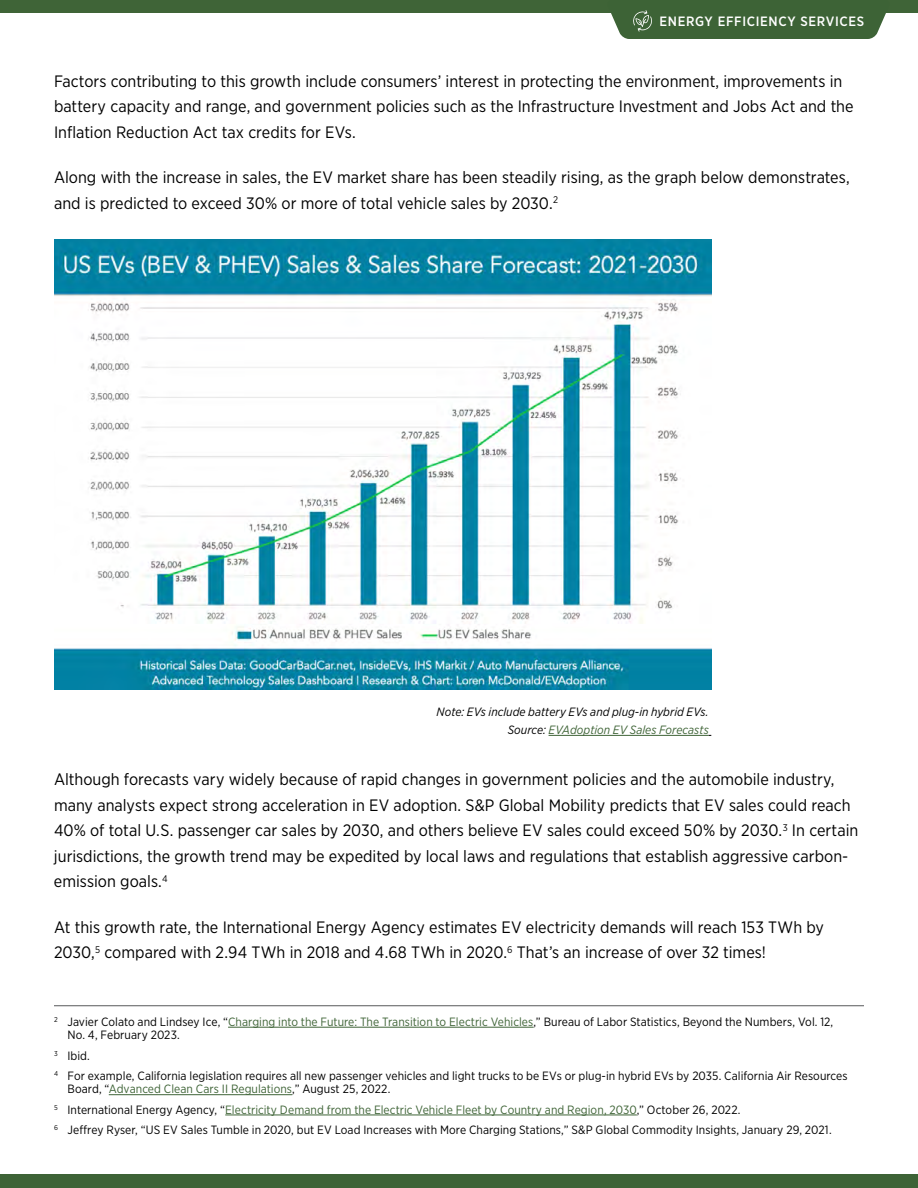
<style>
.page{position:relative;width:918px;height:1188px;background:#fff}
.page>*{position:absolute;margin:0;border:0;box-sizing:border-box;transform-origin:0 0}
.t1{font:16.5px/25.5px "Gotham Narrow";color:#000}
.t2{font:500 13.5px "Gotham Narrow";letter-spacing:.05em;color:#fff}
.t3{font:12px/20.2px "Gotham Narrow";letter-spacing:.005em;color:#000}
.t4{font:italic 12px/18px "Gotham Narrow";letter-spacing:.005em;color:#000;text-align:right}
.s1{color:#3f6437}
</style>
<div class="page">
<div style="left:0;top:1174px;width:918px;height:14px;background:#3d6336"></div>
<div style="left:0;top:0;width:918px;height:13px;background:#3f6437"></div>
<div style="left:611px;top:10px;width:275px;height:29px;background:#3d6336"></div>
<hr style="left:549px;top:735px;width:160px;height:1px;background:#3f6437">
<img style="left:54px;top:239px;width:657px;height:450px">
<hr style="left:54px;top:1005px;width:810px;height:1px;background:#58595b">
<hr style="left:228px;top:1027px;width:306px;height:1px;background:#3f6437">
<hr style="left:109px;top:1094px;width:183px;height:1px;background:#3f6437">
<hr style="left:225px;top:1115px;width:412px;height:1px;background:#3f6437">
<p class="t2" style="left:660px;top:13px;width:206px">ENERGY EFFICIENCY SERVICES</p>
<p class="t1" style="left:54px;top:68px;width:801px">Factors contributing to this growth include consumers’ interest in protecting the environment, improvements in battery capacity and range, and government policies such as the Infrastructure Investment and Jobs Act and the<br>Inflation Reduction Act tax credits for EVs.</p>
<p class="t1" style="left:54px;top:164px;width:797px">Along with the increase in sales, the EV market share has been steadily rising, as the graph below demonstrates, and is predicted to exceed 30% or more of total vehicle sales by 2030.<sup>2</sup></p>
<p class="t4" style="left:437px;top:703px;width:274px">Note: EVs include battery EVs and plug-in hybrid EVs.<br>Source: <span class="s1">EVAdoption EV Sales Forecasts</span></p>
<p class="t1" style="left:54px;top:766px;width:806px">Although forecasts vary widely because of rapid changes in government policies and the automobile industry, many analysts expect strong acceleration in EV adoption. S&amp;P Global Mobility predicts that EV sales could reach 40% of total U.S. passenger car sales by 2030, and others believe EV sales could exceed 50% by 2030.<sup>3</sup> In certain jurisdictions, the growth trend may be expedited by local laws and regulations that establish aggressive carbon&shy;emission goals.<sup>4</sup></p>
<p class="t1" style="left:54px;top:914px;width:772px">At this growth rate, the International Energy Agency estimates EV electricity demands will reach 153 TWh by<br>2030,<sup>5</sup> compared with 2.94 TWh in 2018 and 4.68 TWh in 2020.<sup>6</sup> That’s an increase of over 32 times!</p>
<p class="t3" style="left:68px;top:1015px;width:767px;line-height:13.5px;text-indent:-14px"><sup>2</sup> Javier Colato and Lindsey Ice, “<span class="s1">Charging into the Future: The Transition to Electric Vehicles</span>,” Bureau of Labor Statistics, Beyond the Numbers, Vol. 12,<br>No. 4, February 2023.</p>
<p class="t3" style="left:54px;top:1045px;width:795px"><sup>3</sup> Ibid.<br><sup>4</sup> For example, California legislation requires all new passenger vehicles and light trucks to be EVs or plug-in hybrid EVs by 2035. California Air Resources</p>
<p class="t3" style="left:54px;top:1079px;width:779px;text-indent:13px">Board, “<span class="s1">Advanced Clean Cars II Regulations</span>,” August 25, 2022.<br><sup>5</sup> International Energy Agency, “<span class="s1">Electricity Demand from the Electric Vehicle Fleet by Country and Region, 2030</span>,” October 26, 2022.<br><sup>6</sup> Jeffrey Ryser, “US EV Sales Tumble in 2020, but EV Load Increases with More Charging Stations,” S&amp;P Global Commodity Insights, January 29, 2021.</p>
</div>
